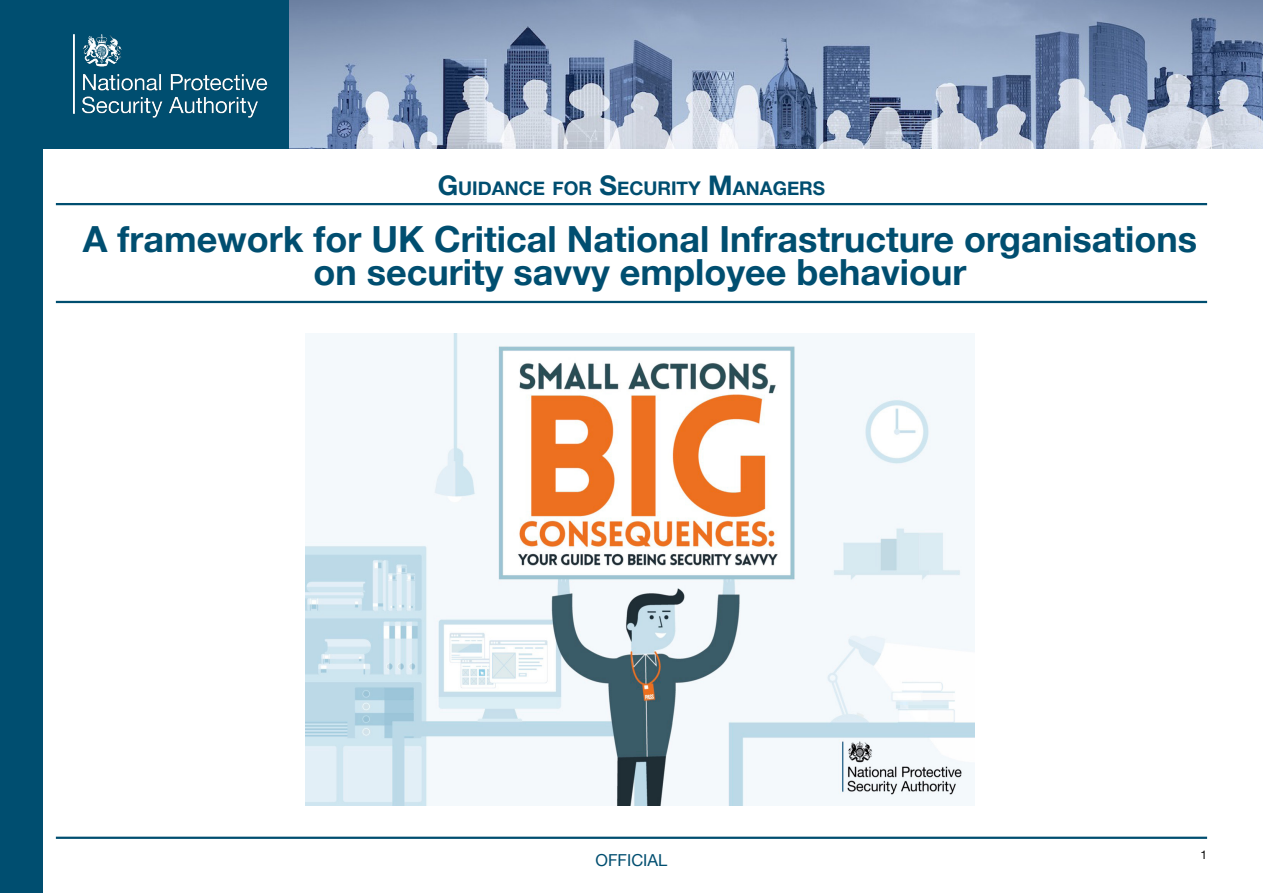
<style>
.page{position:relative;width:1263px;height:893px;background:#fff}
.page>*{position:absolute;margin:0;border:0;box-sizing:border-box;transform-origin:0 0}
.t1{font:700 36px/33px "Helvetica Neue";color:#004e70;text-align:center}
.t2{font:700 18.9px "Helvetica Neue";color:#004e70}
.t3{font:16.5px "Helvetica Neue";color:#004e70}
.t4{font:12px "Helvetica Neue";color:#000}
.s1{font-size:27px}
</style>
<div class="page">
<hr style="left:56px;top:837px;width:1151px;height:2px;background:#004e70">
<hr style="left:56px;top:301px;width:1151px;height:2px;background:#004e70">
<hr style="left:56px;top:203px;width:1151px;height:2px;background:#004e70">
<div style="left:0;top:0;width:43px;height:893px;background:#004e70"></div>
<div style="left:0;top:0;width:289px;height:149px;background:#004e70"></div>
<img style="left:74px;top:34px;width:194px;height:84px">
<img style="left:289px;top:0;width:974px;height:149px">
<img style="left:305px;top:334px;width:670px;height:472px">
<p class="t2" style="left:438px;top:177px;width:389px"><span class="s1">G</span>UIDANCE FOR <span class="s1">S</span>ECURITY <span class="s1">M</span>ANAGERS</p>
<p class="t1" style="left:83px;top:222px;width:1116px">A framework for UK Critical National Infrastructure organisations on security savvy employee behaviour</p>
<p class="t3" style="left:596px;top:850px;width:73px">OFFICIAL</p>
<p class="t4" style="left:1200px;top:847px;width:8px">1</p>
</div>
